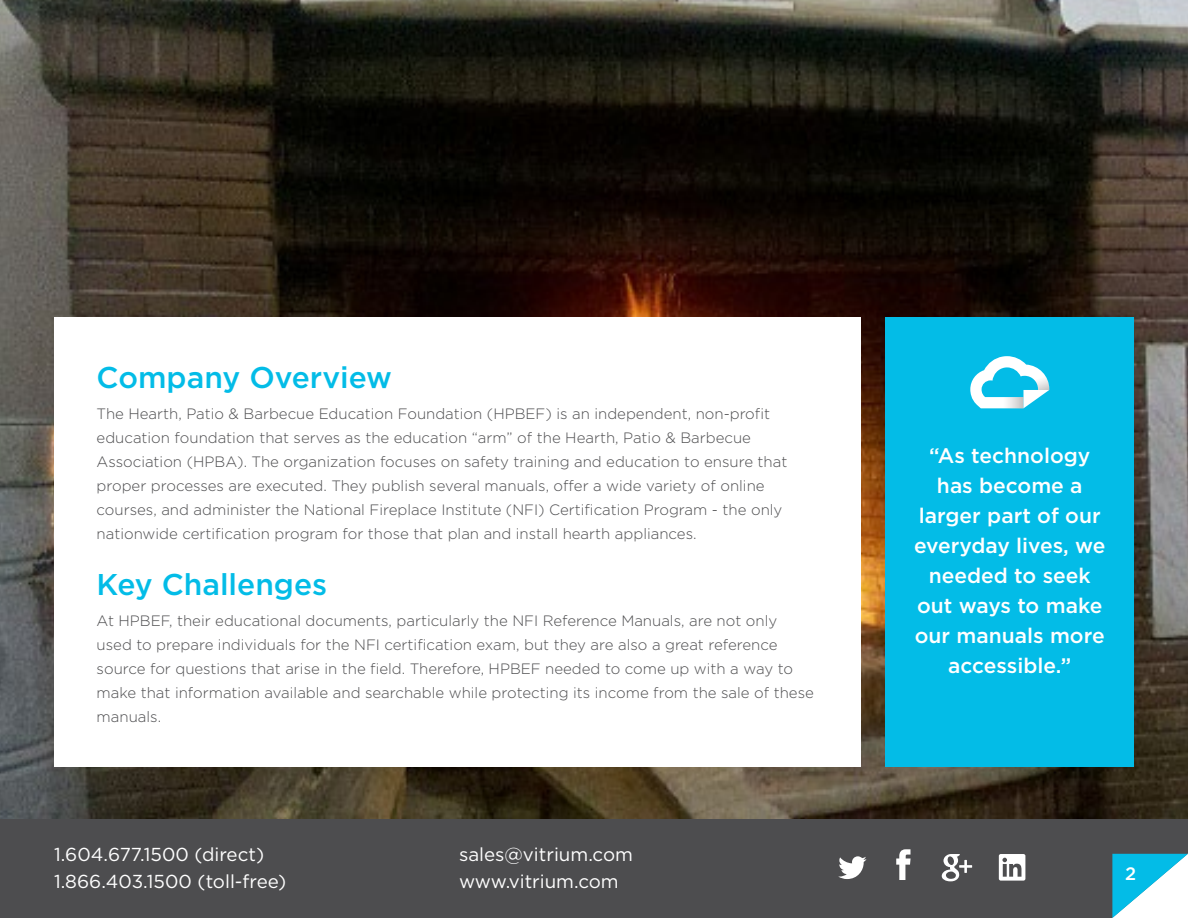
<style>
.page{position:relative;width:1188px;height:918px;background:#fff}
.page>*{position:absolute;margin:0;border:0;box-sizing:border-box;transform-origin:0 0}
.t1{font:500 30px "Gotham HTF";color:#03bce7}
.t2{font:500 21px/30px "Gotham HTF";color:#fff;text-align:center}
.t3{font:18.75px/27px "Gotham HTF";color:#fff}
.t4{font:500 18px "Gotham HTF";color:#fff}
.t5{font:300 15px/24px "Gotham HTF";color:#4d4d4f}
</style>
<div class="page">
<div style="left:0;top:819px;width:1188px;height:99px;background:#4d4d4f"></div>
<svg style="left:1112px;top:854px;width:76px;height:64px"></svg>
<svg style="left:838px;top:856px;width:29px;height:23px"></svg>
<svg style="left:896px;top:849px;width:15px;height:31px"></svg>
<svg style="left:999px;top:854px;width:26px;height:27px"></svg>
<svg style="left:942px;top:854px;width:30px;height:27px"></svg>
<img style="left:0;top:0;width:1188px;height:819px">
<div style="left:886px;top:318px;width:248px;height:449px;background:#03bce7"></div>
<svg style="left:970px;top:356px;width:79px;height:52px"></svg>
<div style="left:54px;top:318px;width:807px;height:449px;background:#fff"></div>
<h1 class="t1" style="left:97px;top:360px;width:297px">Company Overview</h1>
<p class="t5" style="left:97px;top:401px;width:692px">The Hearth, Patio &amp; Barbecue Education Foundation (HPBEF) is an independent, non-profit education foundation that serves as the education “arm” of the Hearth, Patio &amp; Barbecue Association (HPBA). The organization focuses on safety training and education to ensure that proper processes are executed. They publish several manuals, offer a wide variety of online courses, and administer the National Fireplace Institute (NFI) Certification Program - the only nationwide certification program for those that plan and install hearth appliances.</p>
<h1 class="t1" style="left:97px;top:567px;width:232px">Key Challenges</h1>
<p class="t5" style="left:97px;top:608px;width:719px">At HPBEF, their educational documents, particularly the NFI Reference Manuals, are not only used to prepare individuals for the NFI certification exam, but they are also a great reference source for questions that arise in the field. Therefore, HPBEF needed to come up with a way to make that information available and searchable while protecting its income from the sale of these manuals.</p>
<p class="t3" style="left:54px;top:841px;width:234px">1.604.677.1500 (direct)<br>1.866.403.1500 (toll-free)</p>
<p class="t3" style="left:459px;top:841px;width:175px">sales@vitrium.com www.vitrium.com</p>
<h2 class="t2" style="left:914px;top:440px;width:193px">“As technology has become a larger part of our everyday lives, we needed to seek out ways to make our manuals more accessible.”</h2>
<p class="t4" style="left:1125px;top:864px;width:13px">2</p>
</div>
